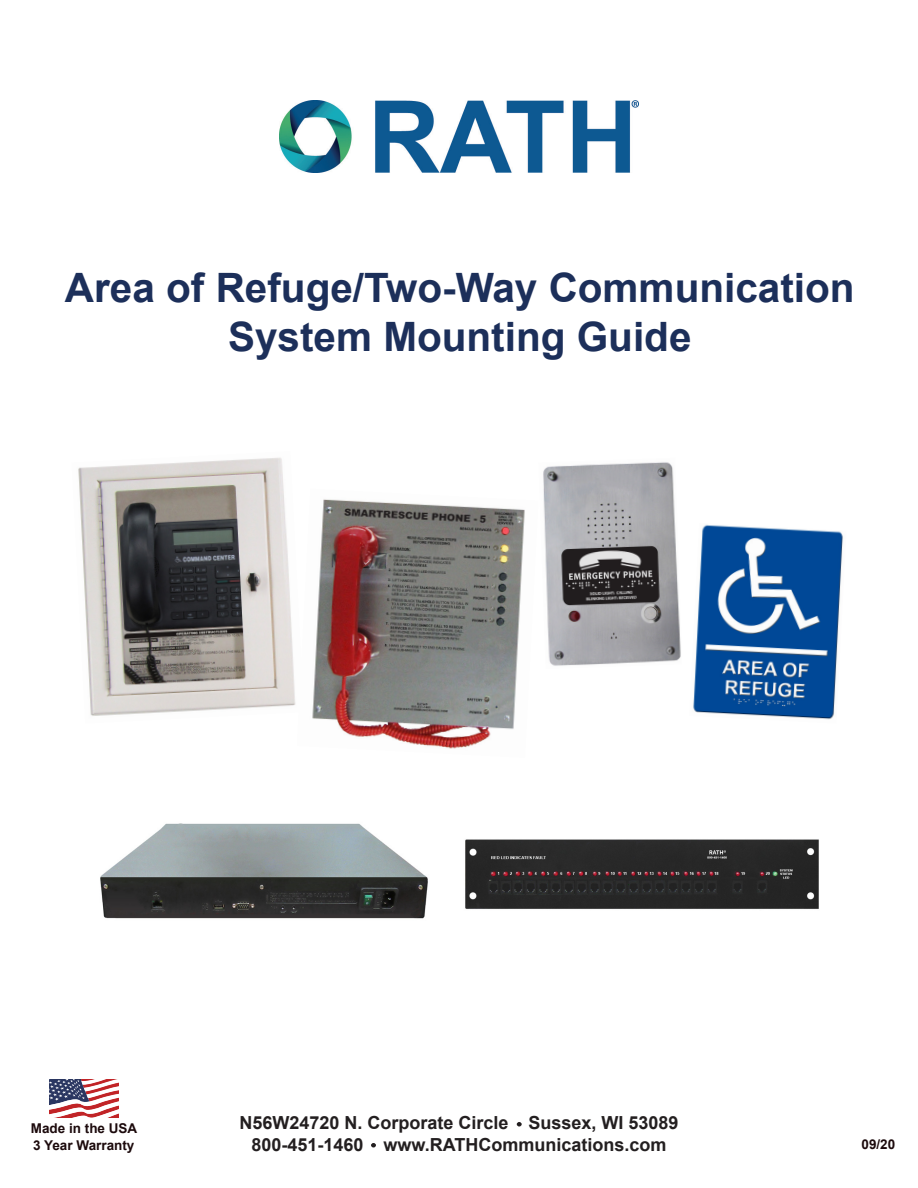
<style>
.page{position:relative;width:918px;height:1188px;background:#fff}
.page>*{position:absolute;margin:0;border:0;box-sizing:border-box;transform-origin:0 0}
.t1{font:700 40.5px/48.6px "Arial";color:#1c2f5a;text-align:center}
.t2{font:700 18px "Arial";color:#231f20}
.t3{font:700 13.5px "Arial";color:#1c0a0c}
</style>
<div class="page">
<svg style="left:517px;top:1122px;width:5px;height:4px"></svg>
<svg style="left:371px;top:1143px;width:5px;height:4px"></svg>
<svg style="left:50px;top:1080px;width:68px;height:38px"></svg>
<img style="left:543px;top:462px;width:138px;height:204px">
<img style="left:312px;top:499px;width:213px;height:250px">
<img style="left:100px;top:823px;width:328px;height:96px">
<img style="left:693px;top:524px;width:150px;height:196px">
<img style="left:465px;top:839px;width:354px;height:70px">
<img style="left:78px;top:457px;width:218px;height:259px">
<img style="left:279px;top:100px;width:360px;height:73px">
<p class="t1" style="left:65px;top:265px;width:791px">Area of Refuge/Two-Way Communication<br>System Mounting Guide</p>
<p class="t3" style="left:31px;top:1120px;width:108px">Made in the USA</p>
<p class="t3" style="left:33px;top:1136px;width:103px">3 Year Warranty</p>
<p class="t2" style="left:239px;top:1111px;width:441px">N56W24720 N. Corporate Circle Sussex, WI 53089</p>
<p class="t2" style="left:251px;top:1132px;width:417px">800-451-1460 www.RATHCommunications.com</p>
<p class="t3" style="left:862px;top:1136px;width:35px">09/20</p>
</div>
